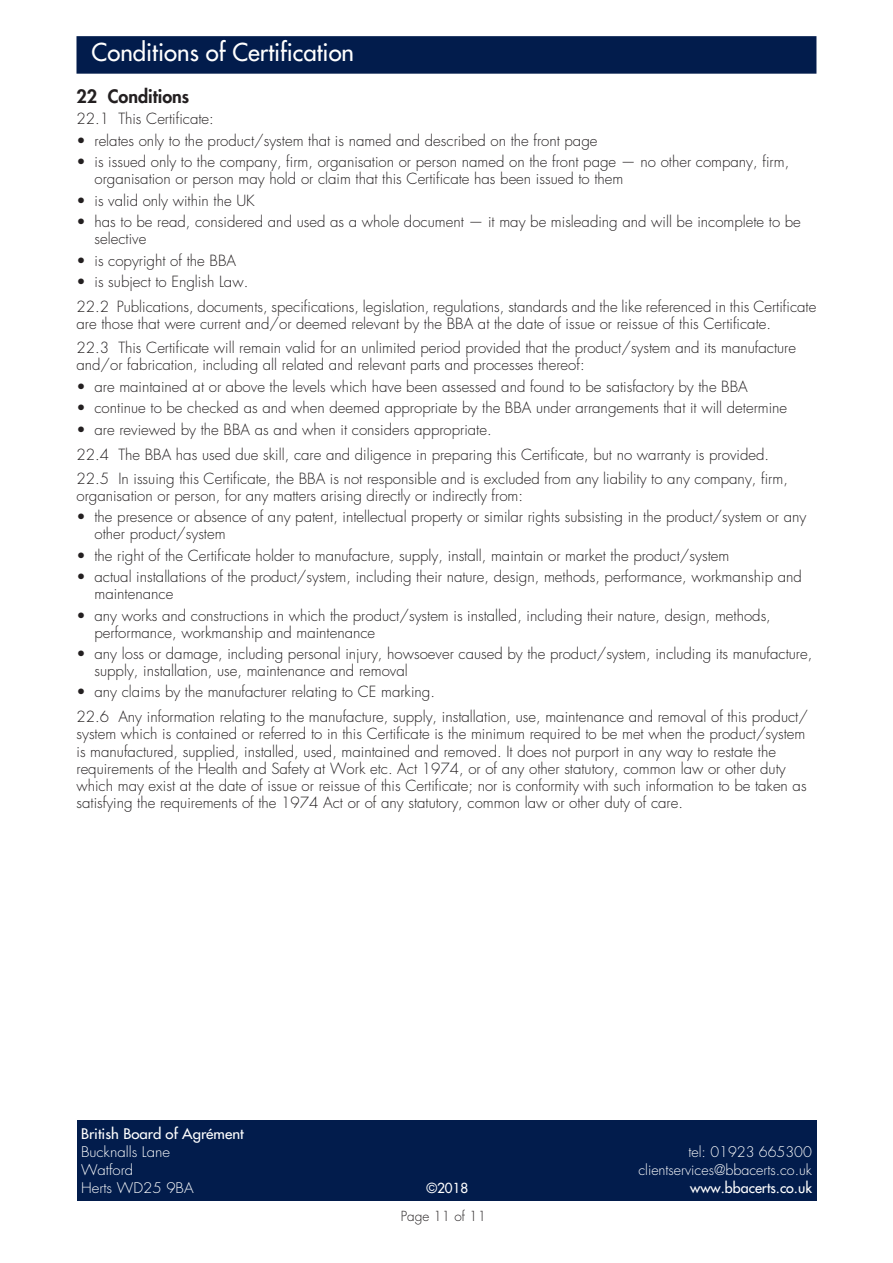
<style>
.page{position:relative;width:893px;height:1263px;background:#fff}
.page>*{position:absolute;margin:0;border:0;box-sizing:border-box;transform-origin:0 0}
.t1{font:24px "Futura";color:#fff}
.t2{font:800 18px "Futura";color:#231f20}
.t3{font:300 15px/17px "Futura";color:#231f20}
.t4{font:300 14.25px "Futura";color:#fff}
.t5{font:300 14.25px "Futura";color:#fff;scale:1.05 1}
.t6{font:14.25px "Futura";color:#fff;scale:1.05 1}
.t7{font:14.25px "Futura";color:#fff}
.t8{font:300 13.5px "Futura";color:#231f20}
.t9{font:13.5px "Futura";color:#fff}
</style>
<div class="page">
<div style="left:76px;top:36px;width:740px;height:38px;background:#021c4c"></div>
<div style="left:77px;top:1120px;width:739px;height:80px;background:#021c4c"></div>
<h1 class="t1" style="left:92px;top:37px;width:264px">Conditions of Certification</h1>
<p class="t2" style="left:76px;top:85px;width:114px">22 Conditions</p>
<p class="t3" style="left:76px;top:111px;width:139px">22.1 This Certificate:</p>
<p class="t3" style="left:76px;top:132px;width:522px">• relates only to the product/system that is named and described on the front page</p>
<p class="t3" style="left:94px;top:154px;width:696px;text-indent:-18px">• is issued only to the company, firm, organisation or person named on the front page — no other company, firm, organisation or person may hold or claim that this Certificate has been issued to them</p>
<p class="t3" style="left:76px;top:192px;width:180px">• is valid only within the UK</p>
<p class="t3" style="left:94px;top:214px;width:708px;text-indent:-18px">• has to be read, considered and used as a whole document — it may be misleading and will be incomplete to be selective</p>
<p class="t3" style="left:76px;top:252px;width:161px">• is copyright of the BBA</p>
<p class="t3" style="left:76px;top:270px;width:741px;line-height:24.8px">• is subject to English Law.<br>22.2 Publications, documents, specifications, legislation, regulations, standards and the like referenced in this Certificate</p>
<p class="t3" style="left:76px;top:312px;width:721px;line-height:24.5px">are those that were current and/or deemed relevant by the BBA at the date of issue or reissue of this Certificate.<br>22.3 This Certificate will remain valid for an unlimited period provided that the product/system and its manufacture</p>
<p class="t3" style="left:76px;top:357px;width:510px">and/or fabrication, including all related and relevant parts and processes thereof:</p>
<p class="t3" style="left:76px;top:378px;width:673px">• are maintained at or above the levels which have been assessed and found to be satisfactory by the BBA</p>
<p class="t3" style="left:76px;top:400px;width:712px">• continue to be checked as and when deemed appropriate by the BBA under arrangements that it will determine</p>
<p class="t3" style="left:76px;top:417px;width:713px;line-height:24.6px">• are reviewed by the BBA as and when it considers appropriate.<br>22.4 The BBA has used due skill, care and diligence in preparing this Certificate, but no warranty is provided.<br>22.5 In issuing this Certificate, the BBA is not responsible and is excluded from any liability to any company, firm,</p>
<p class="t3" style="left:76px;top:487px;width:448px">organisation or person, for any matters arising directly or indirectly from:</p>
<p class="t3" style="left:94px;top:509px;width:713px;text-indent:-18px">• the presence or absence of any patent, intellectual property or similar rights subsisting in the product/system or any other product/system</p>
<p class="t3" style="left:76px;top:547px;width:654px">• the right of the Certificate holder to manufacture, supply, install, maintain or market the product/system</p>
<p class="t3" style="left:94px;top:569px;width:709px;text-indent:-18px">• actual installations of the product/system, including their nature, design, methods, performance, workmanship and maintenance</p>
<p class="t3" style="left:94px;top:607px;width:678px;text-indent:-18px">• any works and constructions in which the product/system is installed, including their nature, design, methods, performance, workmanship and maintenance</p>
<p class="t3" style="left:94px;top:645px;width:719px;text-indent:-18px">• any loss or damage, including personal injury, howsoever caused by the product/system, including its manufacture, supply, installation, use, maintenance and removal</p>
<p class="t3" style="left:76px;top:680px;width:733px;line-height:24.8px">• any claims by the manufacturer relating to CE marking.<br>22.6 Any information relating to the manufacture, supply, installation, use, maintenance and removal of this product/</p>
<p class="t3" style="left:76px;top:726px;width:732px">system which is contained or referred to in this Certificate is the minimum required to be met when the product/system is manufactured, supplied, installed, used, maintained and removed. It does not purport in any way to restate the requirements of the Health and Safety at Work etc. Act 1974, or of any other statutory, common law or other duty which may exist at the date of issue or reissue of this Certificate; nor is conformity with such information to be taken as satisfying the requirements of the 1974 Act or of any statutory, common law or other duty of care.</p>
<p class="t6" style="left:81px;top:1124px;width:156px">British Board of Agrément</p>
<p class="t5" style="left:81px;top:1143px;width:86px">Bucknalls Lane</p>
<p class="t4" style="left:688px;top:1143px;width:125px">tel: 01923 665300</p>
<p class="t5" style="left:81px;top:1161px;width:51px">Watford</p>
<p class="t4" style="left:638px;top:1161px;width:175px">clientservices@bbacerts.co.uk</p>
<p class="t5" style="left:81px;top:1179px;width:109px">Herts WD25 9BA</p>
<p class="t9" style="left:426px;top:1179px;width:44px">©2018</p>
<p class="t7" style="left:690px;top:1178px;width:123px">www.bbacerts.co.uk</p>
<p class="t8" style="left:401px;top:1208px;width:87px">Page 11 of 11</p>
</div>
